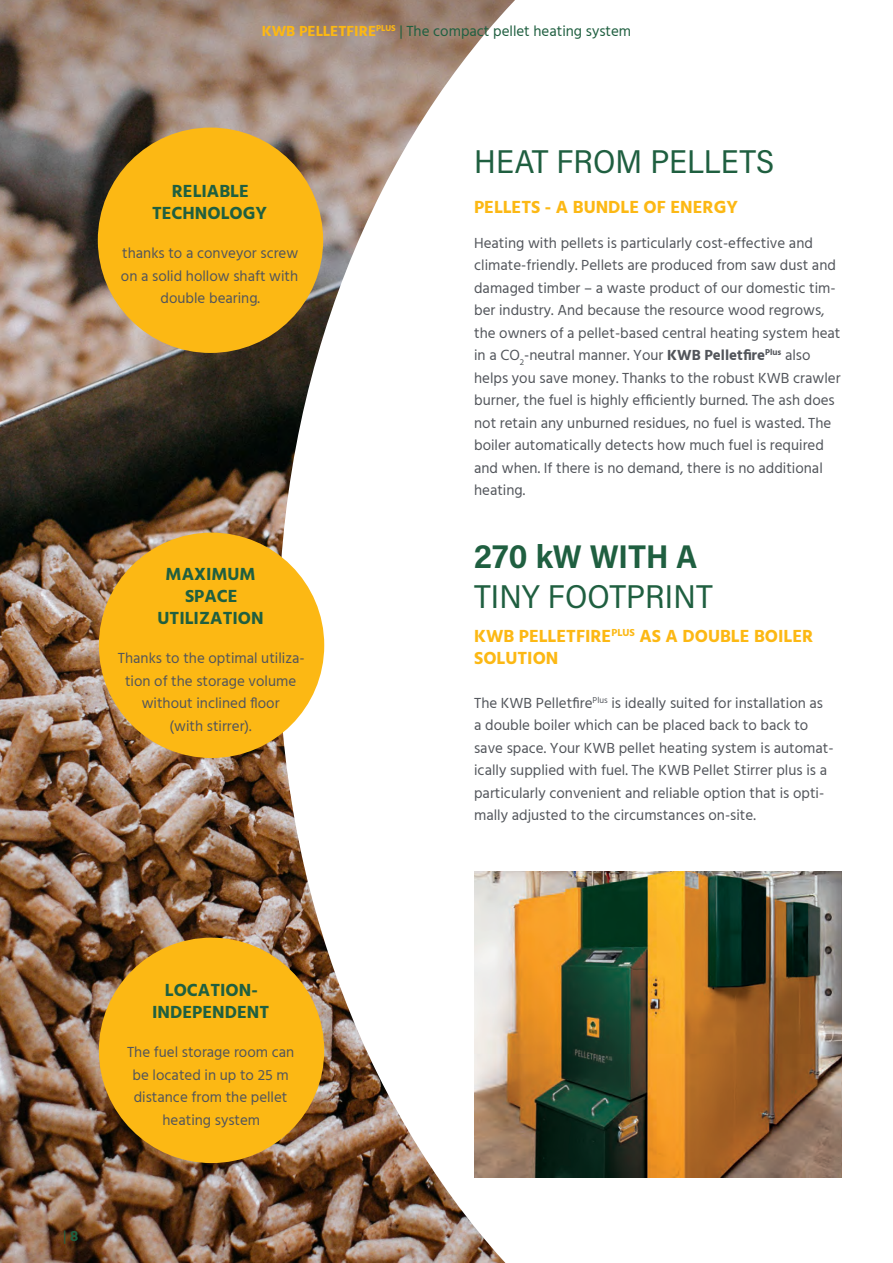
<style>
.page{position:relative;width:893px;height:1263px;background:#fff}
.page>*{position:absolute;margin:0;border:0;box-sizing:border-box;transform-origin:0 0}
.Überschrift_1{font:33px/39.6px "Acumin Pro Semi Cond";letter-spacing:.005em;color:#1f5f40}
.Unterübeschrift_zent{font:700 18px/21.6px "Hind Vadodara";color:#1f5f40;text-align:center}
.Unterübeschrift_link{font:700 18px/21.6px "Hind Vadodara";color:#fcb814}
.Überschrift_1-2{font:700 18px "Hind Vadodara";color:#fcb814}
.Fließtext{font:15px/22.5px "Hind Vadodara";color:#52555b}
.Fließtext_zentriert{font:15px/22.5px "Hind Vadodara";color:#52555b;text-align:center}
.t1{font:15px "Hind Vadodara";color:#1f5f40}
.s1{font-weight:700;color:#fcb814}
.s2{font-weight:700}
</style>
<div class="page">
<img style="left:0;top:251px;width:279px;height:1012px">
<svg style="left:0;top:0;width:279px;height:251px;background:#87756a"></svg>
<svg style="left:279px;top:0;width:236px;height:1263px"></svg>
<div style="left:99px;top:533px;width:225px;height:225px;background:#fcb814;border-radius:50%"></div>
<div style="left:99px;top:938px;width:225px;height:225px;background:#fcb814;border-radius:50%"></div>
<img style="left:474px;top:871px;width:368px;height:307px">
<div style="left:98px;top:128px;width:225px;height:225px;background:#fcb814;border-radius:50%"></div>
<p class="t1" style="left:262px;top:20px;width:371px"><span class="s1">KWB PELLETFIRE</span><sup>PLUS</sup> | The compact pellet heating system</p>
<p class="Unterübeschrift_zent" style="left:152px;top:180px;width:117px">RELIABLE<br>TECHNOLOGY</p>
<p class="Fließtext_zentriert" style="left:121px;top:242px;width:179px">thanks to a conveyor screw on a solid hollow shaft with double bearing.</p>
<p class="Unterübeschrift_zent" style="left:158px;top:563px;width:108px">MAXIMUM<br>SPACE<br>UTILIZATION</p>
<p class="Fließtext_zentriert" style="left:118px;top:647px;width:188px">Thanks to the optimal utiliza&shy;tion of the storage volume without inclined floor<br>(with stirrer).</p>
<p class="Überschrift_1" style="left:474px;top:140px;width:302px">HEAT FROM PELLETS</p>
<p class="Überschrift_1-2" style="left:474px;top:192px;width:265px">PELLETS - A BUNDLE OF ENERGY</p>
<p class="Fließtext" style="left:474px;top:232px;width:368px">Heating with pellets is particularly cost-effective and climate-friendly. Pellets are produced from saw dust and damaged timber – a waste product of our domestic tim&shy;ber industry. And because the resource wood regrows, the owners of a pellet-based central heating system heat in a CO<sub>2</sub>-neutral manner. Your <span class="s2">KWB Pelletfire</span><sup>Plus</sup> also helps you save money. Thanks to the robust KWB crawler burner, the fuel is highly efficiently burned. The ash does not retain any unburned residues, no fuel is wasted. The boiler automatically detects how much fuel is required and when. If there is no demand, there is no additional heating.</p>
<p class="Überschrift_1" style="left:474px;top:535px;width:240px"><span class="s2">270 kW WITH A<br></span>TINY FOOTPRINT</p>
<p class="Unterübeschrift_link" style="left:474px;top:625px;width:341px">KWB PELLETFIRE<sup>PLUS</sup> AS A DOUBLE BOILER<br>SOLUTION</p>
<p class="Fließtext" style="left:474px;top:691px;width:361px">The KWB Pelletfire<sup>Plus</sup> is ideally suited for installation as a double boiler which can be placed back to back to save space. Your KWB pellet heating system is automat&shy;ically supplied with fuel. The KWB Pellet Stirrer plus is a particularly convenient and reliable option that is opti&shy;mally adjusted to the circumstances on-site.</p>
<p class="t1" style="left:63px;top:1225px;width:17px">| <span class="s2">8</span></p>
<p class="Unterübeschrift_zent" style="left:152px;top:978px;width:118px">LOCATION-<br>INDEPENDENT</p>
<p class="Fließtext_zentriert" style="left:127px;top:1041px;width:169px">The fuel storage room can be located in up to 25 m distance from the pellet heating system</p>
</div>
